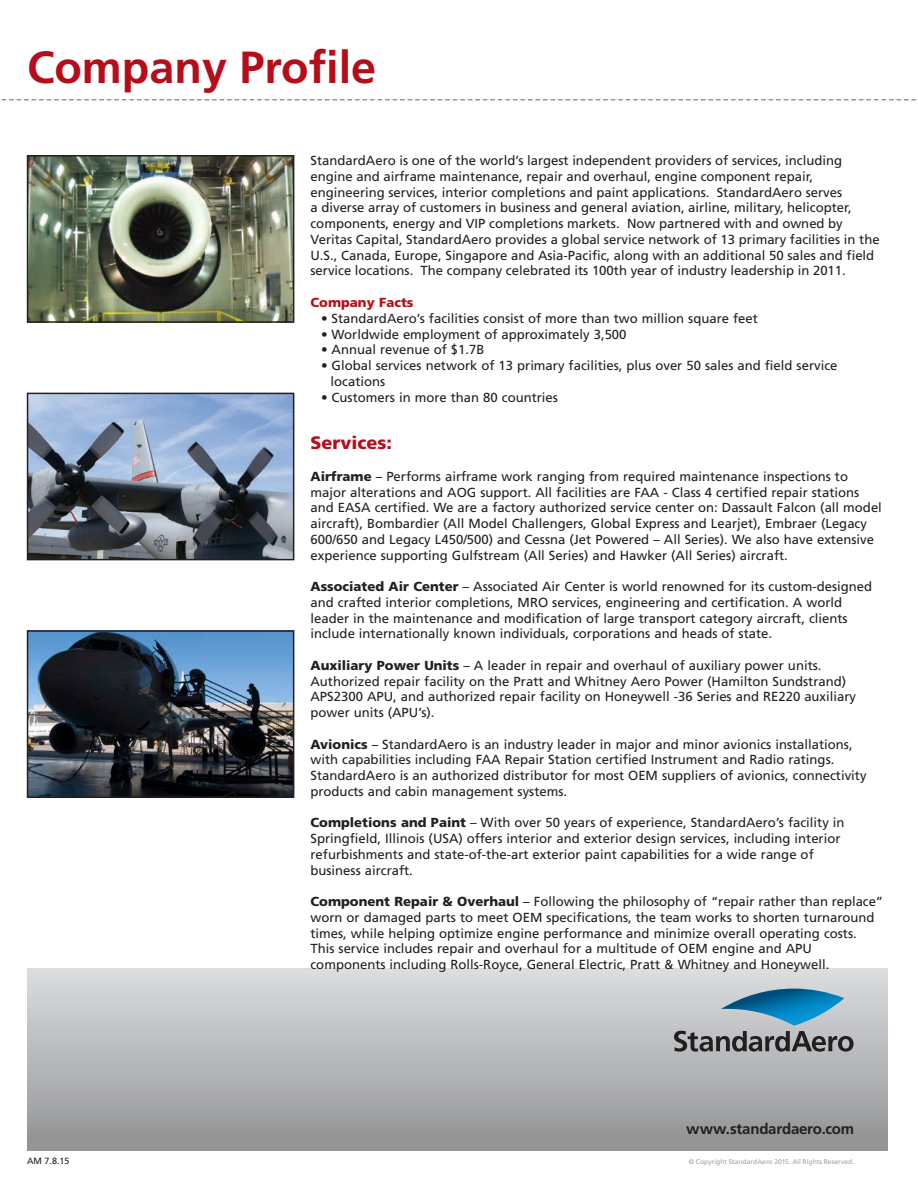
<style>
.page{position:relative;width:918px;height:1188px;background:#fff}
.page>*{position:absolute;margin:0;border:0;box-sizing:border-box;transform-origin:0 0}
.t1{font:700 45px "Frutiger";color:#b50e1a}
.t2{font:900 18px "Frutiger";color:#b50e1a}
.t3{font:700 15px "Frutiger";letter-spacing:-.015em;color:#231f20}
.t4{font:13.2px/15.8px "Frutiger";color:#231f20}
.t5{font:900 13.2px "Frutiger";color:#b50e1a}
.t6{font:9px "Frutiger";color:#231f20}
.t7{font:6.75px "Frutiger";color:#9d9fa2}
.s1{font-weight:900}
</style>
<div class="page">
<svg style="left:1px;top:99px;width:915px;height:1px"></svg>
<div style="left:27px;top:968px;width:861px;height:183px;background:linear-gradient(to bottom,#dcdee0,#919193)"></div>
<svg style="left:674px;top:989px;width:180px;height:63px;background:#849dab"></svg>
<img style="left:30px;top:396px;width:261px;height:161px">
<div style="left:27px;top:393px;width:267px;height:167px;border:2px solid #231f20"></div>
<img style="left:30px;top:158px;width:261px;height:162px">
<div style="left:27px;top:155px;width:267px;height:168px;border:2px solid #231f20"></div>
<img style="left:30px;top:633px;width:261px;height:162px">
<div style="left:27px;top:630px;width:267px;height:168px;border:2px solid #231f20"></div>
<p class="t1" style="left:27px;top:41px;width:351px">Company Profile</p>
<p class="t4" style="left:310px;top:153px;width:571px">StandardAero is one of the world’s largest independent providers of services, including engine and airframe maintenance, repair and overhaul, engine component repair, engineering services, interior completions and paint applications. StandardAero serves<br>a diverse array of customers in business and general aviation, airline, military, helicopter, components, energy and VIP completions markets. Now partnered with and owned by Veritas Capital, StandardAero provides a global service network of 13 primary facilities in the U.S., Canada, Europe, Singapore and Asia-Pacific, along with an additional 50 sales and field service locations. The company celebrated its 100th year of industry leadership in 2011.</p>
<p class="t5" style="left:310px;top:295px;width:104px">Company Facts</p>
<p class="t4" style="left:321px;top:311px;width:438px">• StandardAero’s facilities consist of more than two million square feet</p>
<p class="t4" style="left:321px;top:326px;width:307px">• Worldwide employment of approximately 3,500</p>
<p class="t4" style="left:321px;top:342px;width:165px">• Annual revenue of $1.7B</p>
<p class="t4" style="left:331px;top:358px;width:508px;text-indent:-10px">• Global services network of 13 primary facilities, plus over 50 sales and field service locations</p>
<p class="t4" style="left:321px;top:389px;width:239px">• Customers in more than 80 countries</p>
<p class="t2" style="left:310px;top:432px;width:83px">Services:</p>
<p class="t4" style="left:310px;top:468px;width:573px"><span class="s1">Airframe</span> – Performs airframe work ranging from required maintenance inspections to major alterations and AOG support. All facilities are FAA - Class 4 certified repair stations and EASA certified. We are a factory authorized service center on: Dassault Falcon (all model aircraft), Bombardier (All Model Challengers, Global Express and Learjet), Embraer (Legacy 600/650 and Legacy L450/500) and Cessna (Jet Powered – All Series). We also have extensive experience supporting Gulfstream (All Series) and Hawker (All Series) aircraft.</p>
<p class="t4" style="left:310px;top:579px;width:563px"><span class="s1">Associated Air Center</span> – Associated Air Center is world renowned for its custom-designed and crafted interior completions, MRO services, engineering and certification. A world leader in the maintenance and modification of large transport category aircraft, clients include internationally known individuals, corporations and heads of state.</p>
<p class="t4" style="left:310px;top:657px;width:547px"><span class="s1">Auxiliary Power Units</span> – A leader in repair and overhaul of auxiliary power units.<br>Authorized repair facility on the Pratt and Whitney Aero Power (Hamilton Sundstrand)<br>APS2300 APU, and authorized repair facility on Honeywell -36 Series and RE220 auxiliary power units (APU’s).</p>
<p class="t4" style="left:310px;top:736px;width:558px"><span class="s1">Avionics</span> – StandardAero is an industry leader in major and minor avionics installations, with capabilities including FAA Repair Station certified Instrument and Radio ratings.<br>StandardAero is an authorized distributor for most OEM suppliers of avionics, connectivity products and cabin management systems.</p>
<p class="t4" style="left:310px;top:815px;width:536px"><span class="s1">Completions and Paint</span> – With over 50 years of experience, StandardAero’s facility in<br>Springfield, Illinois (USA) offers interior and exterior design services, including interior refurbishments and state-of-the-art exterior paint capabilities for a wide range of</p>
<p class="t4" style="left:310px;top:862px;width:104px">business aircraft.</p>
<p class="t4" style="left:310px;top:894px;width:574px"><span class="s1">Component Repair &amp; Overhaul</span> – Following the philosophy of “repair rather than replace”</p>
<p class="t4" style="left:310px;top:909px;width:566px">worn or damaged parts to meet OEM specifications, the team works to shorten turnaround times, while helping optimize engine performance and minimize overall operating costs.<br>This service includes repair and overhaul for a multitude of OEM engine and APU components including Rolls-Royce, General Electric, Pratt &amp; Whitney and Honeywell.</p>
<p class="t3" style="left:686px;top:1119px;width:170px">www.standardaero.com</p>
<p class="t6" style="left:27px;top:1156px;width:44px">AM 7.8.15</p>
<p class="t7" style="left:689px;top:1157px;width:167px">© Copyright StandardAero 2015. All Rights Reserved.</p>
</div>
